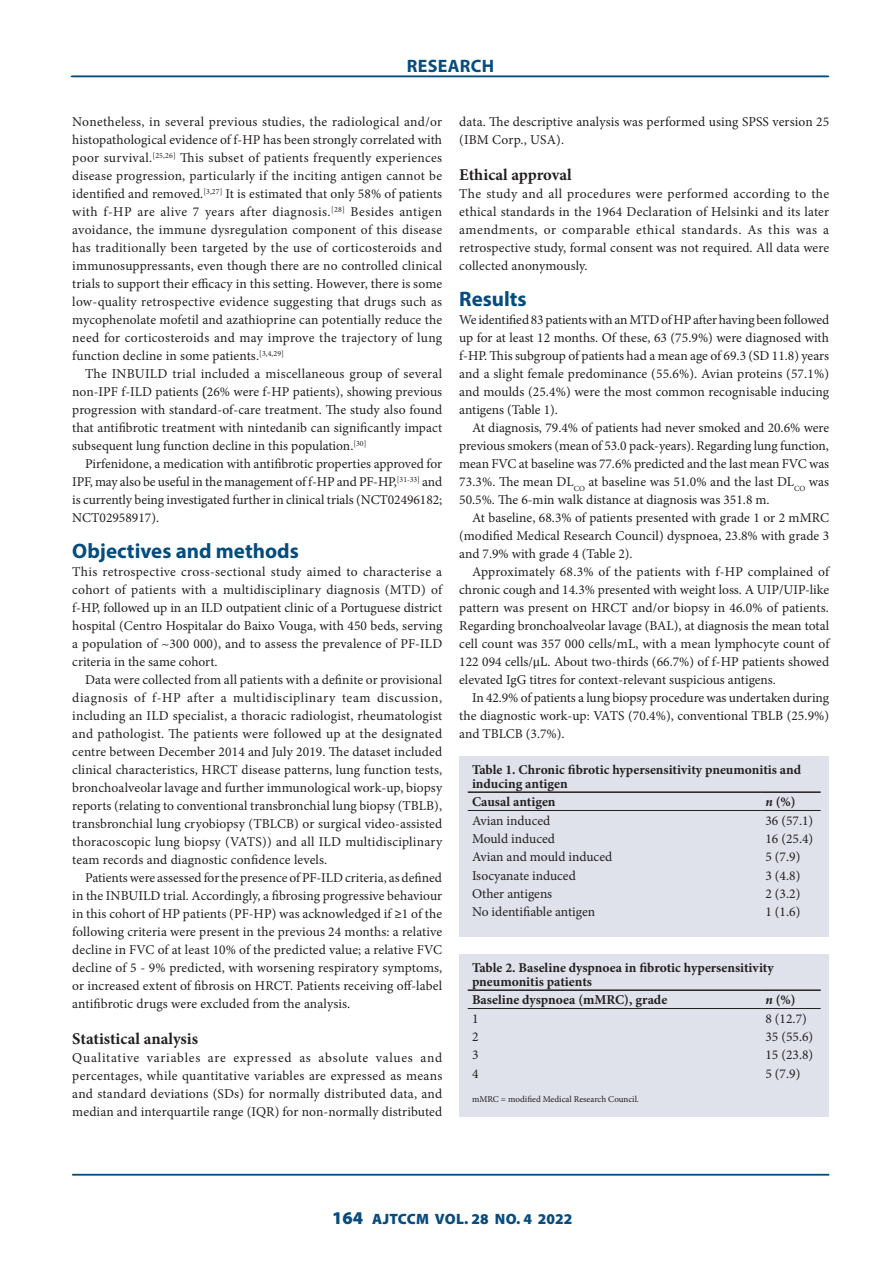
<style>
.page{position:relative;width:893px;height:1263px;background:#fff}
.page>*{position:absolute;margin:0;border:0;box-sizing:border-box;transform-origin:0 0}
.B_HEAD{font:700 21px "Myriad Pro";color:#044c7e}
.t1{font:700 18px "Myriad Pro";letter-spacing:.02em;color:#084c7e}
.C_HEAD{font:700 16.5px "Minion Pro";color:#231f20}
.t2{font:900 15px "Myriad Pro";letter-spacing:.005em;color:#084c7e}
.BODY_TEXT_INDENT{font:13.5px/18px "Minion Pro";color:#231f20;text-align:justify}
.BODY_1ST_PARAGRAPH{font:13.5px/18px "Minion Pro";letter-spacing:.005em;color:#231f20;text-align:justify}
.TABLE_TEXT{font:13.5px "Minion Pro";color:#231f20}
.TABLE_HEAD{font:700 13.5px/13.5px "Minion Pro";color:#231f20}
.TABLE_FIELD_NAME{font:700 13.5px "Minion Pro";color:#231f20}
.TABLE_FOOTNOTE{font:9px "Minion Pro";color:#231f20}
.s1{font-family:"Cambria"}
.s2{font-style:italic}
.s3{font-size:18px}
</style>
<div class="page">
<hr style="left:72px;top:76px;width:757px;height:1px;background:#044c7e">
<hr style="left:72px;top:1174px;width:757px;height:1px;background:#044c7e">
<hr style="left:71px;top:76px;width:757px;height:1px;background:#044c7e">
<div style="left:459px;top:756px;width:370px;height:180px;background:#dfe2eb"></div>
<hr style="left:468px;top:791px;width:293px;height:2px;background:#231f20">
<hr style="left:761px;top:791px;width:60px;height:2px;background:#231f20">
<hr style="left:468px;top:810px;width:293px;height:1px;background:#231f20">
<hr style="left:761px;top:810px;width:60px;height:1px;background:#231f20">
<div style="left:459px;top:954px;width:370px;height:162px;background:#dfe2eb"></div>
<hr style="left:468px;top:989px;width:293px;height:2px;background:#231f20">
<hr style="left:761px;top:989px;width:60px;height:2px;background:#231f20">
<hr style="left:468px;top:1008px;width:293px;height:1px;background:#231f20">
<hr style="left:761px;top:1008px;width:60px;height:1px;background:#231f20">
<h2 class="t1" style="left:407px;top:54px;width:89px">RESEARCH</h2>
<p class="BODY_TEXT_INDENT" style="left:72px;top:113px;width:371px">Nonetheless, in several previous studies, the radiological and/or histopathological evidence of f-HP has been strongly correlated with poor survival.<sup>[25,26]</sup> This subset of patients frequently experiences disease progression, particularly if the inciting antigen cannot be identified and removed.<sup>[3,27]</sup> It is estimated that only 58% of patients with f-HP are alive 7 years after diagnosis.<sup>[28]</sup> Besides antigen avoidance, the immune dysregulation component of this disease has traditionally been targeted by the use of corticosteroids and immunosuppressants, even though there are no controlled clinical trials to support their efficacy in this setting. However, there is some low-quality retrospective evidence suggesting that drugs such as mycophenolate mofetil and azathioprine can potentially reduce the need for corticosteroids and may improve the trajectory of lung function decline in some patients.<sup>[3,4,29]</sup></p>
<p class="BODY_TEXT_INDENT" style="left:72px;top:365px;width:371px;text-indent:13px">The INBUILD trial included a miscellaneous group of several non-IPF f-ILD patients <span class="s1">(</span>26% were f-HP patients), showing previous progression with standard-of-care treatment. The study also found that antifibrotic treatment with nintedanib can significantly impact subsequent lung function decline in this population.<sup>[30]</sup></p>
<p class="BODY_TEXT_INDENT" style="left:72px;top:455px;width:372px;text-indent:13px">Pirfenidone, a medication with antifibrotic properties approved for IPF, may also be useful in the management of f-HP and PF‑HP,<sup>[31-33]</sup> and is currently being investigated further in clinical trials (NCT02496182; NCT02958917).</p>
<h2 class="B_HEAD" style="left:72px;top:537px;width:228px">Objectives and methods</h2>
<p class="BODY_1ST_PARAGRAPH" style="left:72px;top:563px;width:372px">This retrospective cross-sectional study aimed to characterise a cohort of patients with a multidisciplinary diagnosis (MTD) of f-HP, followed up in an ILD outpatient clinic of a Portuguese district hospital (Centro Hospitalar do Baixo Vouga, with 450 beds, serving a population of ~300 000), and to assess the prevalence of PF-ILD criteria in the same cohort.</p>
<p class="BODY_TEXT_INDENT" style="left:72px;top:671px;width:372px;text-indent:13px">Data were collected from all patients with a definite or provisional diagnosis of f-HP after a multidisciplinary team discussion, including an ILD specialist, a thoracic radiologist, rheumatologist and pathologist. The patients were followed up at the designated centre between December 2014 and July 2019. The dataset included clinical characteristics, HRCT disease patterns, lung function tests, bronchoalveolar lavage and further immunological work-up, biopsy reports (relating to conventional transbronchial lung biopsy (TBLB), transbronchial lung cryobiopsy (TBLCB) or surgical video-assisted thoracoscopic lung biopsy (VATS)) and all ILD multidisciplinary team records and diagnostic confidence levels.</p>
<p class="BODY_TEXT_INDENT" style="left:72px;top:869px;width:372px;text-indent:13px">Patients were assessed for the presence of PF-ILD criteria, as defined in the INBUILD trial. Accordingly, a fibrosing progressive behaviour in this cohort of HP patients (PF-HP) was acknowledged if <span class="s1">≥</span>1 of the following criteria were present in the previous 24 months: a relative decline in FVC of at least 10% of the predicted value; a relative FVC decline of 5 - 9% predicted, with worsening respiratory symptoms, or increased extent of fibrosis on HRCT. Patients receiving off-label antifibrotic drugs were excluded from the analysis.</p>
<h3 class="C_HEAD" style="left:72px;top:1027px;width:127px">Statistical analysis</h3>
<p class="BODY_1ST_PARAGRAPH" style="left:72px;top:1049px;width:372px">Qualitative variables are expressed as absolute values and percentages, while quantitative variables are expressed as means and standard deviations (SDs) for normally distributed data, and median and interquartile range (IQR) for non-normally distributed</p>
<p class="BODY_1ST_PARAGRAPH" style="left:459px;top:113px;width:371px">data. The descriptive analysis was performed using SPSS version 25 (IBM Corp., USA).</p>
<h3 class="C_HEAD" style="left:459px;top:163px;width:114px">Ethical approval</h3>
<p class="BODY_1ST_PARAGRAPH" style="left:459px;top:185px;width:372px">The study and all procedures were performed according to the ethical standards in the 1964 Declaration of Helsinki and its later amendments, or comparable ethical standards. As this was a retrospective study, formal consent was not required. All data were collected anonymously.</p>
<h2 class="B_HEAD" style="left:459px;top:285px;width:69px">Results</h2>
<p class="BODY_1ST_PARAGRAPH" style="left:459px;top:311px;width:371px">We identified 83 patients with an MTD of HP after having been followed up for at least 12 months. Of these, 63 (75.9%) were diagnosed with f-HP. This subgroup of patients had a mean age of 69.3 (SD 11.8) years and a slight female predominance (55.6%). Avian proteins (57.1%) and moulds (25.4%) were the most common recognisable inducing antigens (Table 1).</p>
<p class="BODY_TEXT_INDENT" style="left:459px;top:419px;width:371px;text-indent:13px">At diagnosis, 79.4% of patients had never smoked and 20.6% were previous smokers (mean of 53.0 pack-years). Regarding lung function, mean FVC at baseline was 77.6% predicted and the last mean FVC was 73.3%. The mean DL<sub>CO</sub> at baseline was 51.0% and the last DL<sub>CO</sub> was 50.5%. The 6-min walk distance at diagnosis was 351.8 m.</p>
<p class="BODY_TEXT_INDENT" style="left:459px;top:509px;width:371px;text-indent:13px">At baseline, 68.3% of patients presented with grade 1 or 2 mMRC (modified Medical Research Council) dyspnoea, 23.8% with grade 3 and 7.9% with grade 4 (Table 2).</p>
<p class="BODY_TEXT_INDENT" style="left:459px;top:563px;width:372px;text-indent:13px">Approximately 68.3% of the patients with f-HP complained of chronic cough and 14.3% presented with weight loss. A UIP/UIP-like pattern was present on HRCT and/or biopsy in 46.0% of patients.<br>Regarding bronchoalveolar lavage (BAL), at diagnosis the mean total cell count was 357 000 cells/mL, with a mean lymphocyte count of 122 094 cells/<span class="s1">µL</span>. About two-thirds (66.7%) of f-HP patients showed elevated IgG titres for context-relevant suspicious antigens.</p>
<p class="BODY_TEXT_INDENT" style="left:459px;top:689px;width:371px;text-indent:13px">In 42.9% of patients a lung biopsy procedure was undertaken during the diagnostic work-up: VATS (70.4%), conventional TBLB (25.9%) and TBLCB (3.7%).</p>
<p class="TABLE_HEAD" style="left:472px;top:763px;width:331px">Table 1. Chronic fibrotic hypersensitivity pneumonitis and inducing antigen</p>
<p class="TABLE_FIELD_NAME" style="left:472px;top:792px;width:85px">Causal antigen</p>
<p class="TABLE_FIELD_NAME" style="left:765px;top:792px;width:32px"><span class="s2">n</span> (%)</p>
<p class="TABLE_TEXT" style="left:472px;top:811px;width:80px">Avian induced</p>
<p class="TABLE_TEXT" style="left:765px;top:811px;width:49px">36 (57.1)</p>
<p class="TABLE_TEXT" style="left:472px;top:829px;width:84px">Mould induced</p>
<p class="TABLE_TEXT" style="left:765px;top:829px;width:49px">16 (25.4)</p>
<p class="TABLE_TEXT" style="left:472px;top:848px;width:142px">Avian and mould induced</p>
<p class="TABLE_TEXT" style="left:765px;top:848px;width:36px">5 (7.9)</p>
<p class="TABLE_TEXT" style="left:472px;top:866px;width:105px">Isocyanate induced</p>
<p class="TABLE_TEXT" style="left:765px;top:866px;width:36px">3 (4.8)</p>
<p class="TABLE_TEXT" style="left:472px;top:884px;width:82px">Other antigens</p>
<p class="TABLE_TEXT" style="left:765px;top:884px;width:36px">2 (3.2)</p>
<p class="TABLE_TEXT" style="left:472px;top:903px;width:125px">No identifiable antigen</p>
<p class="TABLE_TEXT" style="left:765px;top:903px;width:36px">1 (1.6)</p>
<p class="TABLE_HEAD" style="left:472px;top:961px;width:303px">Table 2. Baseline dyspnoea in fibrotic hypersensitivity pneumonitis patients</p>
<p class="TABLE_FIELD_NAME" style="left:472px;top:990px;width:197px">Baseline dyspnoea (mMRC), grade</p>
<p class="TABLE_FIELD_NAME" style="left:765px;top:990px;width:32px"><span class="s2">n</span> (%)</p>
<p class="TABLE_TEXT" style="left:472px;top:1009px;width:8px">1</p>
<p class="TABLE_TEXT" style="left:765px;top:1009px;width:43px">8 (12.7)</p>
<p class="TABLE_TEXT" style="left:472px;top:1027px;width:8px">2</p>
<p class="TABLE_TEXT" style="left:765px;top:1027px;width:49px">35 (55.6)</p>
<p class="TABLE_TEXT" style="left:472px;top:1046px;width:8px">3</p>
<p class="TABLE_TEXT" style="left:765px;top:1046px;width:49px">15 (23.8)</p>
<p class="TABLE_TEXT" style="left:472px;top:1064px;width:8px">4</p>
<p class="TABLE_TEXT" style="left:765px;top:1064px;width:36px">5 (7.9)</p>
<p class="TABLE_FOOTNOTE" style="left:472px;top:1093px;width:169px">mMRC = modified Medical Research Council.</p>
<p class="t2" style="left:332px;top:1210px;width:242px"><span class="s3">164</span> AJTCCM VOL. 28 NO. 4 2022</p>
</div>
